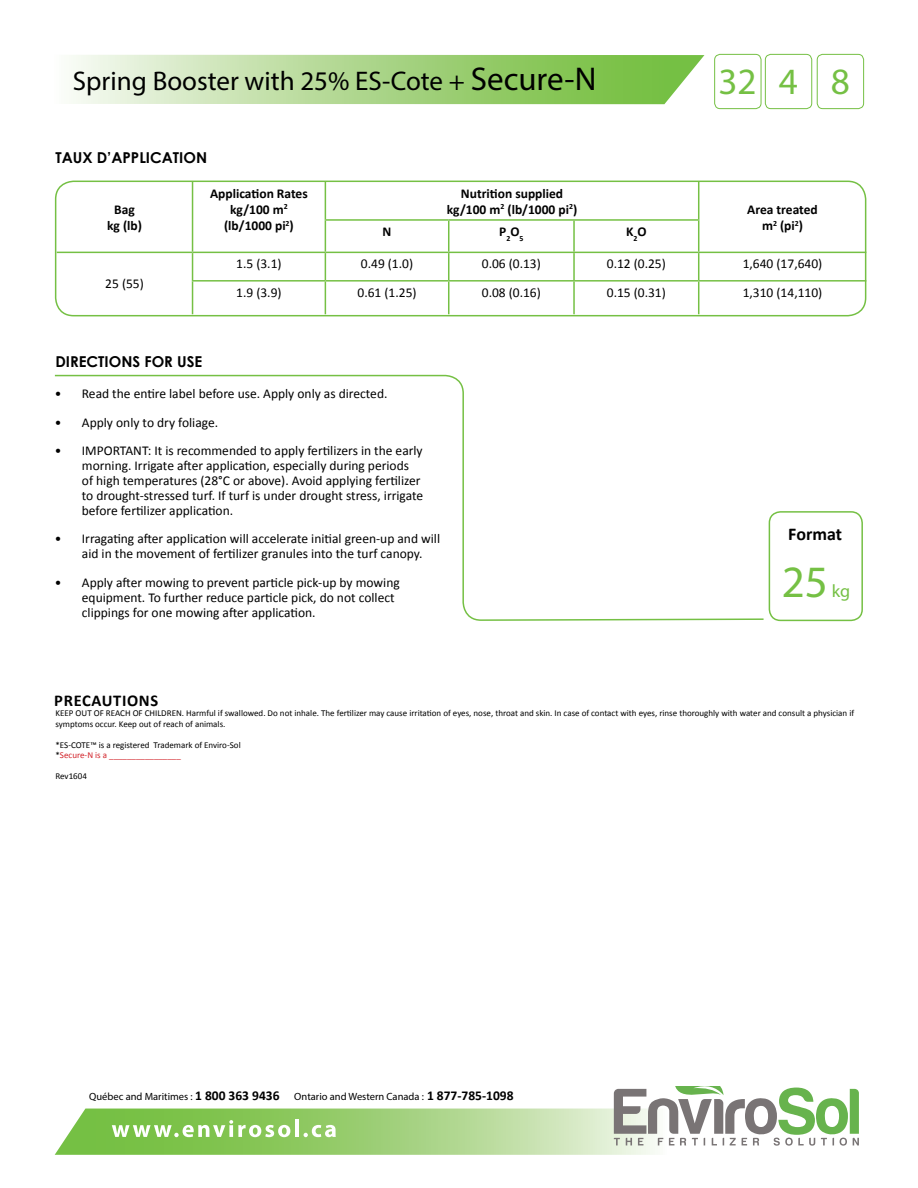
<style>
.page{position:relative;width:918px;height:1188px;background:#fff}
.page>*{position:absolute;margin:0;border:0;box-sizing:border-box;transform-origin:0 0}
.t1{font:45px "Myriad Pro";color:#75c044}
.t2{font:37.2px "Myriad Pro";color:#75c044}
.t3{font:27px "Myriad Pro";color:#000}
.t4{font:700 18px "Calibri";color:#000}
.t5{font:18px "Myriad Pro";color:#75c044}
.t6{font:700 16.5px "Calibri";letter-spacing:.04em;color:#000}
.t7{font:700 15px "Century Gothic";color:#000}
.t8{font:13.5px/15px "Calibri";color:#000}
.t9{font:700 13.5px/16.2px "Calibri";color:#000;text-align:center}
.t10{font:10.5px "Myriad Pro";color:#000}
.t11{font:9px/10.5px "Calibri";color:#000}
.s1{font-size:33px}
.s2{color:#d2232a}
.s3{font-family:"Calibri";font-weight:700;font-size:13.5px}
</style>
<div class="page">
<svg style="left:54px;top:374px;width:710px;height:247px"></svg>
<svg style="left:71px;top:55px;width:633px;height:49px;background:#b0d890"></svg>
<div style="left:714px;top:54px;width:47px;height:55px;border:1px solid #75c044;border-radius:6px"></div>
<div style="left:765px;top:54px;width:47px;height:55px;border:1px solid #75c044;border-radius:6px"></div>
<div style="left:817px;top:54px;width:47px;height:55px;border:1px solid #75c044;border-radius:6px"></div>
<div style="left:769px;top:511px;width:94px;height:110px;border:2px solid #75c044;border-radius:11px"></div>
<div style="left:55px;top:181px;width:811px;height:135px;border:2px solid #75c044;border-radius:18px"></div>
<hr style="left:192px;top:182px;width:1px;height:38px;background:#75c044">
<hr style="left:192px;top:220px;width:1px;height:32px;background:#75c044">
<hr style="left:325px;top:182px;width:1px;height:37px;background:#75c044">
<hr style="left:698px;top:182px;width:1px;height:37px;background:#75c044">
<hr style="left:325px;top:219px;width:124px;height:2px;background:#75c044">
<hr style="left:325px;top:221px;width:1px;height:31px;background:#75c044">
<hr style="left:449px;top:219px;width:125px;height:2px;background:#75c044">
<hr style="left:448px;top:221px;width:1px;height:31px;background:#75c044">
<hr style="left:574px;top:219px;width:125px;height:2px;background:#75c044">
<hr style="left:573px;top:221px;width:2px;height:31px;background:#75c044">
<hr style="left:698px;top:221px;width:1px;height:31px;background:#75c044">
<hr style="left:57px;top:252px;width:136px;height:1px;background:#75c044">
<hr style="left:193px;top:252px;width:132px;height:1px;background:#75c044">
<svg style="left:192px;top:253px;width:1px;height:27px"></svg>
<hr style="left:325px;top:252px;width:124px;height:1px;background:#75c044">
<svg style="left:325px;top:253px;width:1px;height:27px"></svg>
<hr style="left:449px;top:252px;width:125px;height:1px;background:#75c044">
<svg style="left:448px;top:253px;width:1px;height:27px"></svg>
<hr style="left:574px;top:252px;width:125px;height:1px;background:#75c044">
<hr style="left:573px;top:253px;width:2px;height:27px;background:#75c044">
<hr style="left:699px;top:252px;width:167px;height:1px;background:#75c044">
<svg style="left:698px;top:253px;width:1px;height:27px"></svg>
<hr style="left:192px;top:280px;width:133px;height:2px;background:#75c044">
<hr style="left:192px;top:282px;width:1px;height:32px;background:#75c044">
<hr style="left:325px;top:280px;width:124px;height:2px;background:#75c044">
<hr style="left:325px;top:282px;width:1px;height:32px;background:#75c044">
<hr style="left:449px;top:280px;width:125px;height:2px;background:#75c044">
<hr style="left:448px;top:282px;width:1px;height:32px;background:#75c044">
<hr style="left:574px;top:280px;width:125px;height:2px;background:#75c044">
<hr style="left:573px;top:282px;width:2px;height:32px;background:#75c044">
<hr style="left:699px;top:280px;width:167px;height:2px;background:#75c044">
<hr style="left:698px;top:282px;width:1px;height:32px;background:#75c044">
<svg style="left:55px;top:1086px;width:804px;height:69px"></svg>
<h3 class="t3" style="left:73px;top:64px;width:525px">Spring Booster with 25% ES-Cote + <span class="s1">Secure-N</span></h3>
<h2 class="t2" style="left:719px;top:59px;width:133px">324 8</h2>
<p class="t7" style="left:55px;top:146px;width:153px">TAUX D’APPLICATION</p>
<p class="t9" style="left:107px;top:201px;width:36px">Bag kg (lb)</p>
<p class="t9" style="left:210px;top:185px;width:99px">Application Rates kg/100 m<sup>2 </sup>(lb/1000 pi<sup>2</sup>)</p>
<p class="t9" style="left:447px;top:185px;width:132px">Nutrition supplied kg/100 m<sup>2</sup> (lb/1000 pi<sup>2</sup>)</p>
<p class="t9" style="left:383px;top:223px;width:10px">N</p>
<p class="t9" style="left:499px;top:223px;width:26px">P<sub>2</sub>O<sub>5</sub></p>
<p class="t9" style="left:626px;top:223px;width:22px">K<sub>2</sub>O</p>
<p class="t9" style="left:747px;top:201px;width:72px">Area treated m<sup>2</sup> (pi<sup>2</sup>)</p>
<p class="t8" style="left:105px;top:276px;width:40px">25 (55)</p>
<p class="t7" style="left:55px;top:350px;width:149px">DIRECTIONS FOR USE</p>
<p class="t8" style="left:236px;top:257px;width:47px">1.5 (3.1)</p>
<p class="t8" style="left:361px;top:257px;width:54px">0.49 (1.0)</p>
<p class="t8" style="left:482px;top:257px;width:61px">0.06 (0.13)</p>
<p class="t8" style="left:607px;top:257px;width:61px">0.12 (0.25)</p>
<p class="t8" style="left:743px;top:257px;width:81px">1,640 (17,640)</p>
<p class="t8" style="left:236px;top:285px;width:47px">1.9 (3.9)</p>
<p class="t8" style="left:358px;top:285px;width:61px">0.61 (1.25)</p>
<p class="t8" style="left:482px;top:285px;width:61px">0.08 (0.16)</p>
<p class="t8" style="left:607px;top:285px;width:61px">0.15 (0.31)</p>
<p class="t8" style="left:743px;top:285px;width:81px">1,310 (14,110)</p>
<p class="t8" style="left:55px;top:386px;width:334px">• Read the entire label before use. Apply only as directed.</p>
<p class="t8" style="left:55px;top:415px;width:165px">• Apply only to dry foliage.</p>
<p class="t8" style="left:82px;top:443px;width:343px;text-indent:-27px">• IMPORTANT: It is recommended to apply fertilizers in the early morning. Irrigate after application, especially during periods of high temperatures (28°C or above). Avoid applying fertilizer to drought-stressed turf. If turf is under drought stress, irrigate before fertilizer application.</p>
<p class="t8" style="left:82px;top:532px;width:360px;text-indent:-27px">• Irragating after application will accelerate initial green-up and will aid in the movement of fertilizer granules into the turf canopy.</p>
<p class="t8" style="left:82px;top:575px;width:319px;text-indent:-27px">• Apply after mowing to prevent particle pick-up by mowing equipment. To further reduce particle pick, do not collect clippings for one mowing after application.</p>
<h3 class="t4" style="left:788px;top:523px;width:55px">Format</h3>
<h1 class="t1" style="left:782px;top:554px;width:48px">25</h1>
<h3 class="t5" style="left:832px;top:580px;width:20px">kg</h3>
<p class="t6" style="left:54px;top:690px;width:105px">PRECAUTIONS</p>
<p class="t11" style="left:56px;top:708px;width:800px">KEEP OUT OF REACH OF CHILDREN. Harmful if swallowed. Do not inhale. The fertilizer may cause irritation of eyes, nose, throat and skin. In case of contact with eyes, rinse thoroughly with water and consult a physician if symptoms occur. Keep out of reach of animals.</p>
<p class="t11" style="left:56px;top:740px;width:187px">*ES-COTE™ is a registered Trademark of Enviro-Sol *<span class="s2">Secure-N is a ________________</span></p>
<p class="t11" style="left:56px;top:771px;width:33px">Rev1604</p>
<p class="t10" style="left:89px;top:1090px;width:426px">Québec and Maritimes : <span class="s3">1 800 363 9436</span> Ontario and Western Canada : <span class="s3">1 877-785-1098</span></p>
</div>
